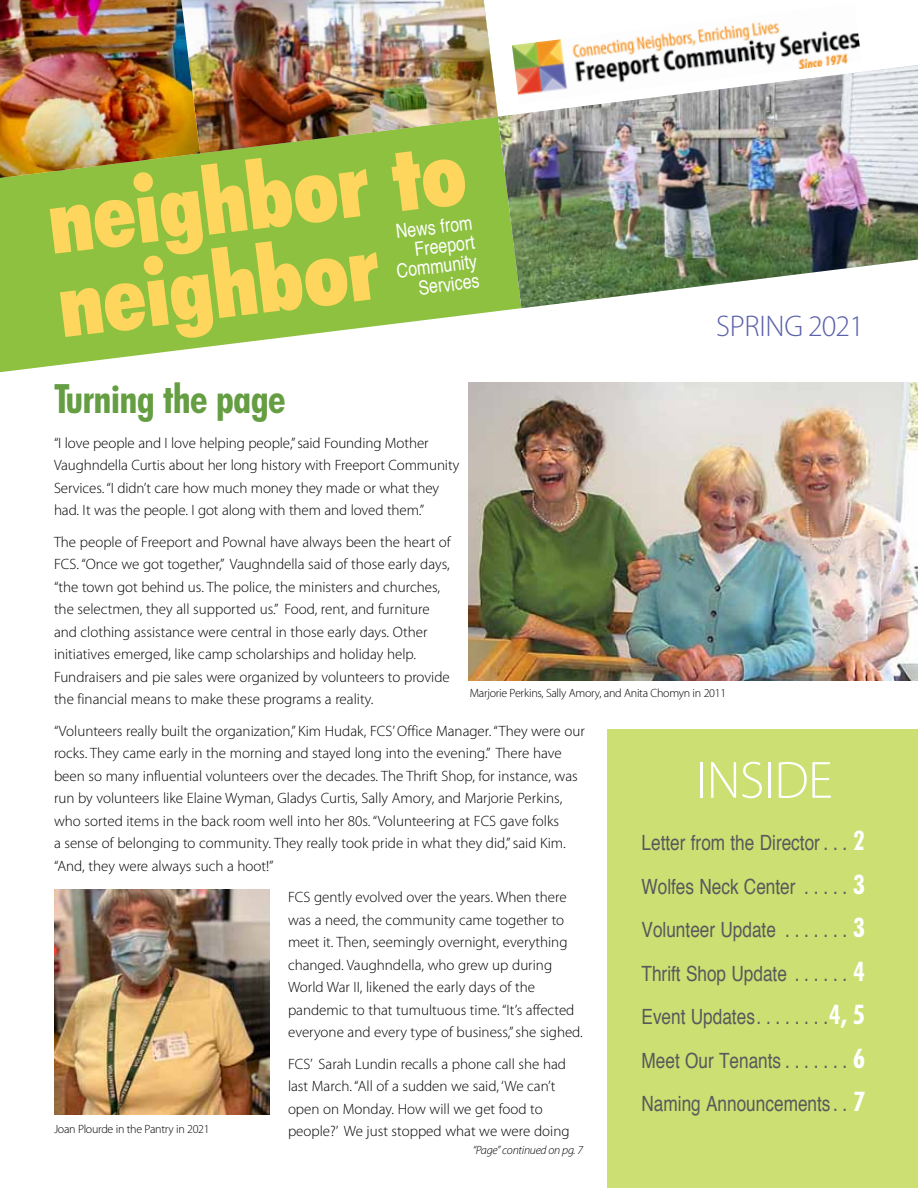
<style>
.page{position:relative;width:918px;height:1188px;background:#fff}
.page>*{position:absolute;margin:0;border:0;box-sizing:border-box;transform-origin:0 0}
.t1{font:900 condensed 90px/84px "Futura BT";color:#fed65d}
.t2{font:300 52.8px "Myriad Pro";color:#fff}
.t3{font:700 condensed 40.5px "Futura BT";letter-spacing:-.02em;color:#659d42}
.t4{font:300 30px "Myriad Pro";letter-spacing:-.02em;color:#5c62aa}
.t5{font:condensed 21px/43.5px "Helvetica";color:#58595b;text-align:justify}
.t6{font:condensed 19.5px/19.5px "Helvetica";color:#fff;text-align:right}
.t7{font:300 15px/22.5px "Myriad Pro";color:#000}
.t8{font:300 12px "Myriad Pro";letter-spacing:-.02em;color:#000}
.t9{font:italic 300 12px "Myriad Pro";letter-spacing:-.02em;color:#000}
.s1{font-family:"Futura BT";font-weight:700;font-size:27px;color:#fff}
</style>
<div class="page">
<svg style="left:0;top:154px;width:522px;height:218px;fill:#8dc13f"></svg>
<div style="left:608px;top:729px;width:310px;height:459px;background:#ccdf73"></div>
<img style="left:200px;top:0;width:298px;height:154px">
<img style="left:0;top:0;width:200px;height:178px">
<img style="left:498px;top:65px;width:420px;height:243px">
<img style="left:469px;top:382px;width:449px;height:298px">
<img style="left:512px;top:22px;width:350px;height:81px">
<img style="left:54px;top:890px;width:216px;height:225px">
<h1 class="t1" style="left:43px;top:180px;width:421px;rotate:-7deg">neighbor to neighbor</h1>
<h3 class="t6" style="left:391px;top:222px;width:82px;rotate:-7deg">News from<br>Freeport<br>Community<br>Services</h3>
<h3 class="t3" style="left:54px;top:374px;width:233px">Turning the page</h3>
<h3 class="t4" style="left:716px;top:310px;width:149px">Spri ng 2021</h3>
<p class="t7" style="left:54px;top:432px;width:407px">“I love people and I love helping people,” said Founding Mother Vaughndella Curtis about her long history with Freeport Community Services. “I didn’t care how much money they made or what they had. It was the people. I got along with them and loved them.”</p>
<p class="t7" style="left:54px;top:531px;width:398px">The people of Freeport and Pownal have always been the heart of FCS. “Once we got together,” Vaughndella said of those early days, “the town got behind us. The police, the ministers and churches, the selectmen, they all supported us.” Food, rent, and furniture and clothing assistance were central in those early days. Other initiatives emerged, like camp scholarships and holiday help.<br>Fundraisers and pie sales were organized by volunteers to provide the financial means to make these programs a reality.</p>
<p class="t7" style="left:54px;top:720px;width:532px">“Volunteers really built the organization,” Kim Hudak, FCS’ Office Manager. “They were our rocks. They came early in the morning and stayed long into the evening.” There have been so many influential volunteers over the decades. The Thrift Shop, for instance, was run by volunteers like Elaine Wyman, Gladys Curtis, Sally Amory, and Marjorie Perkins, who sorted items in the back room well into her 80s. “Volunteering at FCS gave folks<br>a sense of belonging to community. They really took pride in what they did,” said Kim. “And, they were always such a hoot!”</p>
<p class="t7" style="left:288px;top:886px;width:296px">FCS gently evolved over the years. When there was a need, the community came together to meet it. Then, seemingly overnight, everything changed. Vaughndella, who grew up during World War II, likened the early days of the pandemic to that tumultuous time. “It’s affected everyone and every type of business,” she sighed.</p>
<p class="t7" style="left:288px;top:1053px;width:283px">FCS’ Sarah Lundin recalls a phone call she had last March. “All of a sudden we said, ‘We can’t open on Monday. How will we get food to people?’ We just stopped what we were doing</p>
<p class="t8" style="left:470px;top:686px;width:258px">Marjorie Perkins, Sally Amory, and Anita Chomyn in 2011</p>
<h2 class="t2" style="left:696px;top:751px;width:132px">Inside</h2>
<h3 class="t5" style="left:642px;top:820px;width:225px">Letter from the Director . . . <span class="s1">2<br></span>Wolfes Neck Center . . . . . <span class="s1">3<br></span>Volunteer Update . . . . . . . <span class="s1">3<br></span>Thrift Shop Update . . . . . . <span class="s1">4<br></span>Event Updates . . . . . . . <span class="s1">4, 5<br></span>Meet Our Tenants . . . . . . . <span class="s1">6<br></span>Naming Announcements . . <span class="s1">7</span></h3>
<p class="t8" style="left:54px;top:1122px;width:157px">Joan Plourde in the Pantry in 2021</p>
<p class="t9" style="left:473px;top:1143px;width:112px">“Page” continued on pg. 7</p>
</div>
